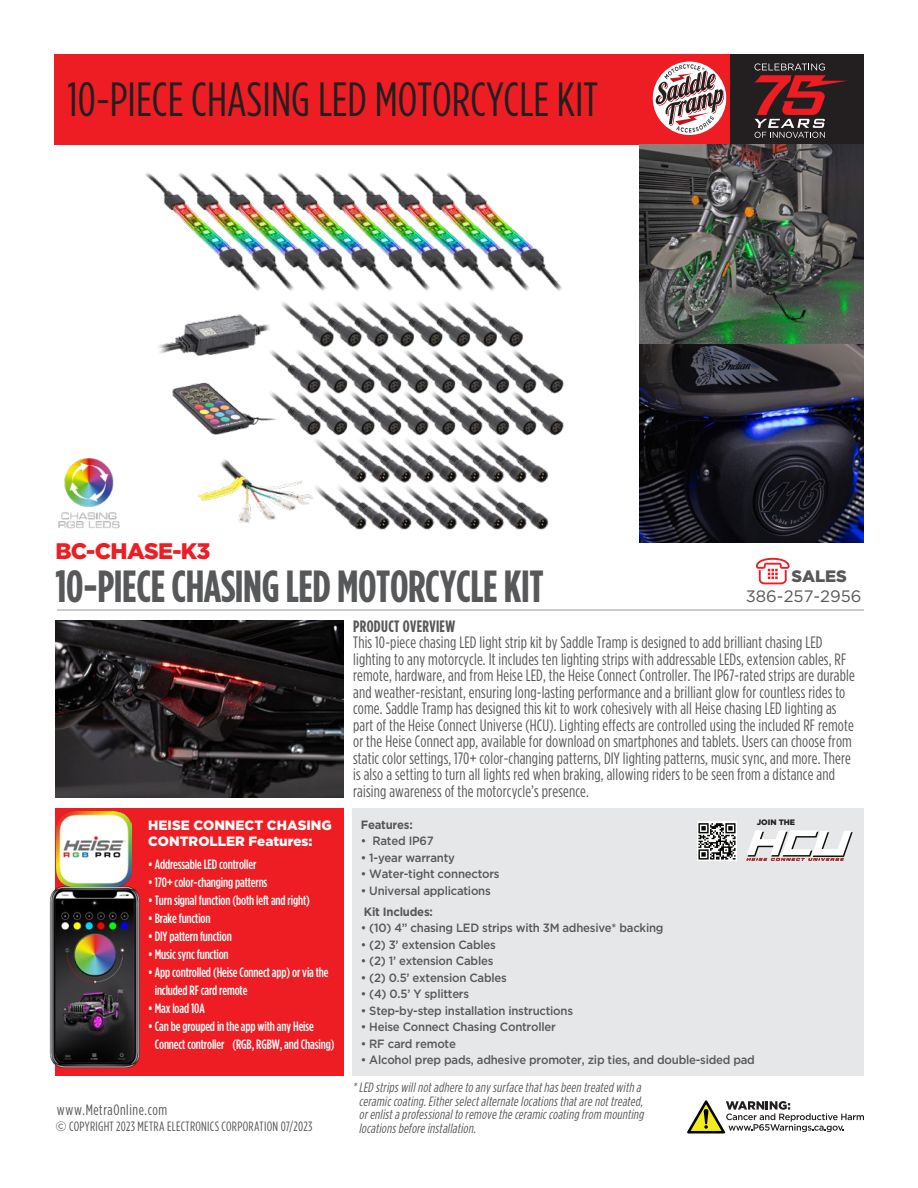
<style>
.page{position:relative;width:918px;height:1188px;background:#fff}
.page>*{position:absolute;margin:0;border:0;box-sizing:border-box;transform-origin:0 0}
.DESIGNED_FITS{font:48px "Gotham Condensed";color:#231f20}
.DESIGNED_FITS-2{font:700 45px "Gotham Condensed";letter-spacing:-.01em;color:#57585a}
.t1{font:900 22.5px "Gotham";letter-spacing:-.03em;color:#ee1d23}
.DESIGNED_FITS-3{font:16.5px/16.5px "Gotham Condensed";letter-spacing:.01em;color:#57585a}
.t2{font:700 16.5px "Gotham Condensed";letter-spacing:.02em;color:#57585a}
.t3{font:16.5px "Gotham";color:#57585a}
.t4{font:900 16.5px "Gotham";color:#57585a}
.t5{font:15px "Gotham Condensed";letter-spacing:.04em;color:#57585a}
.t6{font:500 13.5px/18px "Gotham Condensed";letter-spacing:-.01em;color:#fff}
.t7{font:italic 13.5px/13.5px "Gotham Condensed";color:#57585a}
.t8{font:13.5px "Gotham Condensed";letter-spacing:.02em;color:#57585a}
.VEHICLE{font:900 13.5px/16.5px "Gotham";color:#fff}
.Kit_Description{font:500 12px "Gotham";letter-spacing:-.02em;color:#57585a;scale:.95 1}
.Kit_Description-2{font:700 12px "Gotham";letter-spacing:-.02em;color:#57585a;scale:.95 1}
.t9{font:900 7.95px "Gotham";color:#231f20}
.s1{font-family:"Gotham"}
</style>
<div class="page">
<div style="left:54px;top:54px;width:810px;height:91px;background:#ee1d23"></div>
<div style="left:730px;top:54px;width:134px;height:91px;background:#231f20"></div>
<hr style="left:57px;top:609px;width:807px;height:2px;background:#babbbe">
<svg style="left:756px;top:558px;width:34px;height:26px"></svg>
<svg style="left:687px;top:1100px;width:177px;height:34px"></svg>
<div style="left:653px;top:62px;width:73px;height:73px;background:#fff;border-radius:50%"></div>
<svg style="left:656px;top:64px;width:68px;height:69px"></svg>
<svg style="left:754px;top:63px;width:93px;height:75px"></svg>
<img style="left:639px;top:344px;width:225px;height:199px">
<img style="left:639px;top:145px;width:225px;height:199px">
<div style="left:56px;top:808px;width:288px;height:268px;background:#ee1d23"></div>
<img style="left:49px;top:867px;width:91px;height:209px">
<div style="left:352px;top:808px;width:512px;height:268px;background:#e6e7e9"></div>
<img style="left:57px;top:811px;width:75px;height:75px">
<img style="left:56px;top:620px;width:288px;height:177px">
<img style="left:58px;top:458px;width:60px;height:71px">
<img style="left:118px;top:173px;width:446px;height:357px">
<svg style="left:746px;top:830px;width:107px;height:31px"></svg>
<img style="left:698px;top:821px;width:39px;height:39px">
<p class="DESIGNED_FITS" style="left:68px;top:73px;width:532px">10-PIECE CHASING LED MOTORCYCLE KIT</p>
<p class="t1" style="left:55px;top:538px;width:157px">BC-CHASE-K3</p>
<p class="DESIGNED_FITS-2" style="left:55px;top:561px;width:490px">10-PIECE CHASING LED MOTORCYCLE KIT</p>
<p class="t4" style="left:792px;top:566px;width:57px">SALES</p>
<p class="t3" style="left:746px;top:587px;width:117px">386-257-2956</p>
<p class="VEHICLE" style="left:148px;top:816px;width:185px">HEISE CONNECT CHASING<br>CONTROLLER Features:</p>
<p class="t6" style="left:148px;top:855px;width:110px">• Addressable LED controller</p>
<p class="t6" style="left:148px;top:873px;width:121px">• 170+ color-changing patterns</p>
<p class="t6" style="left:148px;top:891px;width:163px">• Turn signal function (both left and right)</p>
<p class="t6" style="left:148px;top:909px;width:64px">• Brake function</p>
<p class="t6" style="left:148px;top:927px;width:85px">• DIY pattern function</p>
<p class="t6" style="left:148px;top:945px;width:82px">• Music sync function</p>
<p class="t6" style="left:155px;top:963px;width:175px;text-indent:-7px">• App controlled (Heise Connect app) or via the included RF card remote</p>
<p class="t6" style="left:148px;top:999px;width:58px">• Max load 10A</p>
<p class="t6" style="left:155px;top:1017px;width:181px;text-indent:-7px">• Can be grouped in the app with any Heise<br>Connect controller (RGB, RGBW, and Chasing)</p>
<p class="t5" style="left:57px;top:1101px;width:112px">www.MetraOnline.com</p>
<p class="t8" style="left:56px;top:1119px;width:258px"><span class="s1">©</span> COPYRIGHT 2023 METRA ELECTRONICS CORPORATION 07/2023</p>
<p class="t2" style="left:353px;top:617px;width:103px">PRODUCT OVERVIEW</p>
<p class="DESIGNED_FITS-3" style="left:353px;top:634px;width:503px">This 10-piece chasing LED light strip kit by Saddle Tramp is designed to add brilliant chasing LED lighting to any motorcycle. It includes ten lighting strips with addressable LEDs, extension cables, RF remote, hardware, and from Heise LED, the Heise Connect Controller. The IP67-rated strips are durable and weather-resistant, ensuring long-lasting performance and a brilliant glow for countless rides to come. Saddle Tramp has designed this kit to work cohesively with all Heise chasing LED lighting as part of the Heise Connect Universe (HCU). Lighting effects are controlled using the included RF remote or the Heise Connect app, available for download on smartphones and tablets. Users can choose from static color settings, 170+ color-changing patterns, DIY lighting patterns, music sync, and more. There is also a setting to turn all lights red when braking, allowing riders to be seen from a distance and raising awareness of the motorcycle’s presence.</p>
<p class="t9" style="left:757px;top:818px;width:40px">JOIN THE</p>
<p class="Kit_Description-2" style="left:361px;top:818px;width:56px">Features:</p>
<p class="Kit_Description" style="left:361px;top:834px;width:78px">• Rated IP67</p>
<p class="Kit_Description" style="left:361px;top:851px;width:101px">• 1-year warranty</p>
<p class="Kit_Description" style="left:361px;top:867px;width:148px">• Water-tight connectors</p>
<p class="Kit_Description" style="left:361px;top:884px;width:138px">• Universal applications</p>
<p class="Kit_Description-2" style="left:364px;top:905px;width:74px">Kit Includes:</p>
<p class="Kit_Description" style="left:361px;top:921px;width:320px">• (10) 4” chasing LED strips with 3M adhesive* backing</p>
<p class="Kit_Description" style="left:361px;top:938px;width:144px">• (2) 3’ extension Cables</p>
<p class="Kit_Description" style="left:361px;top:954px;width:141px">• (2) 1’ extension Cables</p>
<p class="Kit_Description" style="left:361px;top:971px;width:155px">• (2) 0.5’ extension Cables</p>
<p class="Kit_Description" style="left:361px;top:987px;width:116px">• (4) 0.5’ Y splitters</p>
<p class="Kit_Description" style="left:361px;top:1004px;width:225px">• Step-by-step installation instructions</p>
<p class="Kit_Description" style="left:361px;top:1020px;width:207px">• Heise Connect Chasing Controller</p>
<p class="Kit_Description" style="left:361px;top:1037px;width:102px">• RF card remote</p>
<p class="Kit_Description" style="left:361px;top:1053px;width:416px">• Alcohol prep pads, adhesive promoter, zip ties, and double-sided pad</p>
<p class="t7" style="left:359px;top:1081px;width:289px;text-indent:-6px">*LED stripswillnotadhere to any surface thathasbeen treated with a ceramiccoating.Eitherselectalternate locationsthatare nottreated, orenlistaprofessionalto remove the ceramiccoating from mounting locationsbefore installation.</p>
</div>
